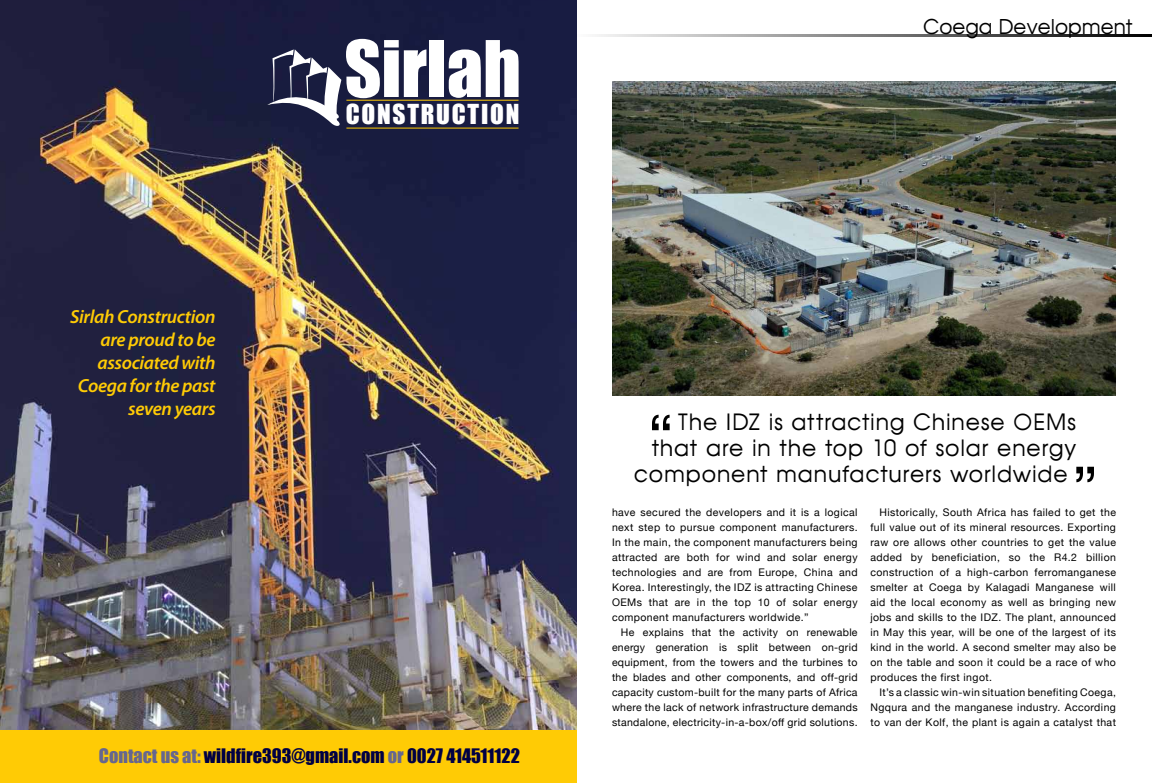
<style>
.page{position:relative;width:1152px;height:783px;background:#fff}
.page>*{position:absolute;margin:0;border:0;box-sizing:border-box;transform-origin:0 0}
.t1{font:72.1px "Impact";color:#fff}
.t2{font:25.3px "Impact";letter-spacing:.07em;color:#fff}
.t3{font:22px "Avante";letter-spacing:.04em;color:#000}
.t4{font:20px "Avante";color:#000}
.t5{font:italic 600 19px/22.8px "Myriad Pro";letter-spacing:-.02em;color:#ffcb05;text-align:right}
.t6{font:18.3px "Impact";color:#000043}
.t7{font:10.5px/15px "Helvetica Neue";letter-spacing:.04em;color:#000;text-align:justify}
.s1{color:#66668e}
</style>
<div class="page">
<img style="left:0;top:0;width:576px;height:731px">
<div style="left:0;top:731px;width:576px;height:52px;background:#ffcb05"></div>
<svg style="left:267px;top:49px;width:74px;height:77px"></svg>
<hr style="left:346px;top:128px;width:173px;height:1px;background:#ffcb05">
<hr style="left:346px;top:100px;width:173px;height:1px;background:#ffcb05">
<hr style="left:576px;top:34px;width:576px;height:3px;background:#000">
<img style="left:612px;top:81px;width:504px;height:315px">
<svg style="left:652px;top:415px;width:18px;height:15px"></svg>
<svg style="left:1076px;top:467px;width:18px;height:15px"></svg>
<h1 class="t1" style="left:344px;top:13px;width:178px">Sirlah</h1>
<h3 class="t5" style="left:70px;top:305px;width:147px">Sirlah Construction are proud to be associated with<br>Coega for the past seven years</h3>
<h2 class="t2" style="left:346px;top:95px;width:175px">CONSTRUCTION</h2>
<h3 class="t6" style="left:99px;top:742px;width:423px"><span class="s1">Contact us at:</span> wildfire393@gmail.com <span class="s1">or</span> 0027 414511122</h3>
<h3 class="t4" style="left:923px;top:14px;width:211px">Coega Development</h3>
<h3 class="t3" style="left:678px;top:409px;width:342px">The IDZ is attracting Chinese OEM</h3>
<h3 class="t3" style="left:1067px;top:409px;width:10px">s</h3>
<h3 class="t3" style="left:652px;top:435px;width:426px">that are in the top 10 of solar energy</h3>
<h3 class="t3" style="left:634px;top:461px;width:435px">component manufacturers worldwide</h3>
<p class="t7" style="left:612px;top:505px;width:247px">have secured the developers and it is a logical next step to pursue component manufacturers.<br>In the main, the component manufacturers being attracted are both for wind and solar energy technologies and are from Europe, China and Korea. Interestingly, the IDZ is attracting Chinese OEMs that are in the top 10 of solar energy component manufacturers worldwide.”</p>
<p class="t7" style="left:612px;top:625px;width:247px;text-indent:9px">He explains that the activity on renewable energy generation is split between on-grid equipment, from the towers and the turbines to the blades and other components, and off-grid capacity custom-built for the many parts of Africa where the lack of network infrastructure demands standalone, electricity-in-a-box/off grid solutions.</p>
<p class="t7" style="left:870px;top:505px;width:247px;text-indent:9px">Historically, South Africa has failed to get the full value out of its mineral resources. Exporting raw ore allows other countries to get the value added by beneficiation, so the R4.2 billion construction of a high-carbon ferromanganese smelter at Coega by Kalagadi Manganese will aid the local economy as well as bringing new jobs and skills to the IDZ. The plant, announced in May this year, will be one of the largest of its kind in the world. A second smelter may also be on the table and soon it could be a race of who produces the first ingot.</p>
<p class="t7" style="left:870px;top:685px;width:247px;text-indent:9px">It’s a classic win-win situation benefiting Coega, Ngqura and the manganese industry. According to van der Kolf, the plant is again a catalyst that</p>
</div>
